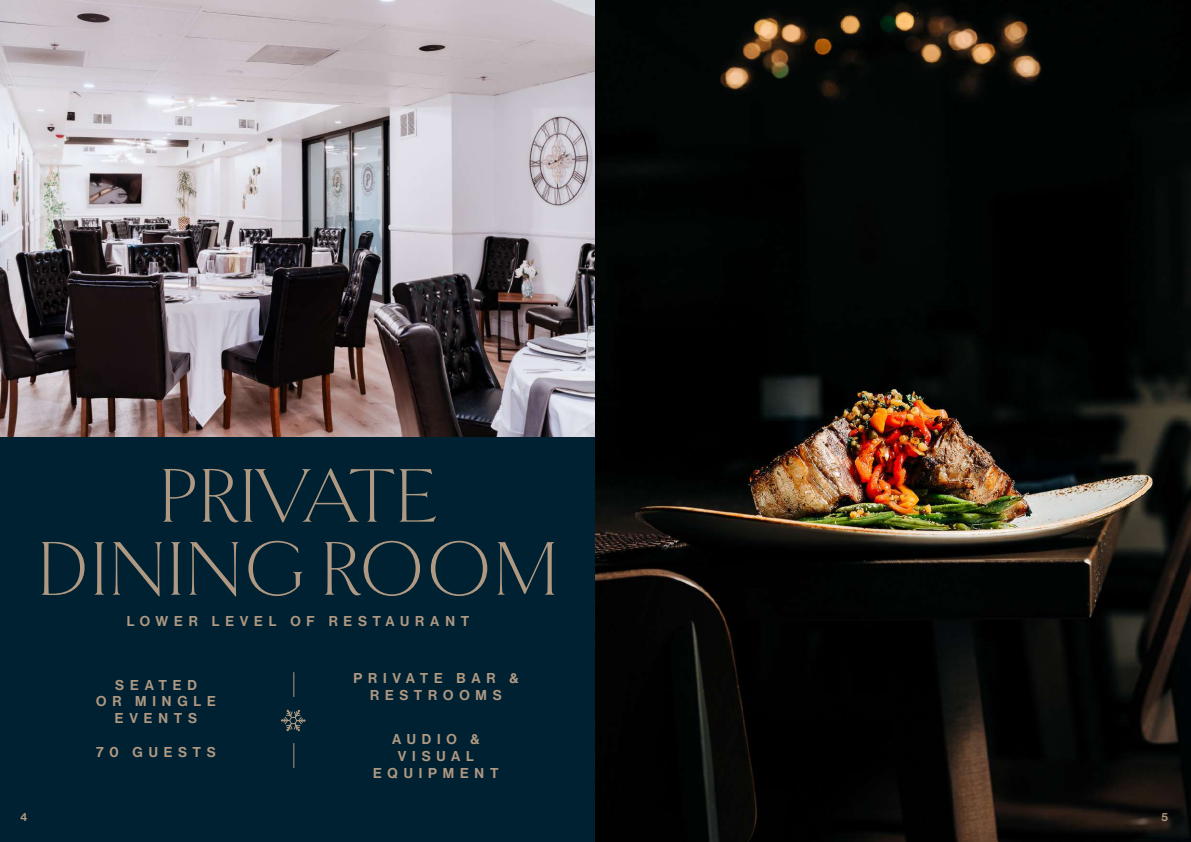
<style>
.page{position:relative;width:1191px;height:842px;background:#fff}
.page>*{position:absolute;margin:0;border:0;box-sizing:border-box;transform-origin:0 0}
.t1{font:300 80px/73px "Goldenbook";letter-spacing:-.025em;color:#af9983;text-align:center}
.t2{font:14px/16.8px "N Haas Grotesk DS Pro 65 Md";letter-spacing:.415em;color:#af9983;text-align:center}
.t3{font:11px "N Haas Grotesk DS Pro 65 Md";color:#af9983}
</style>
<div class="page">
<div style="left:0;top:434px;width:595px;height:408px;background:#002131"></div>
<svg style="left:293px;top:672px;width:1px;height:25px"></svg>
<svg style="left:293px;top:743px;width:1px;height:25px"></svg>
<svg style="left:281px;top:709px;width:25px;height:23px"></svg>
<img style="left:0;top:0;width:595px;height:436px">
<img style="left:595px;top:0;width:596px;height:842px">
<h1 class="t1" style="left:36px;top:460px;width:525px">PRIVATE<br>DINING ROOM</h1>
<p class="t2" style="left:127px;top:613px;width:344px">LOWER LEVEL OF RESTAURANT</p>
<p class="t2" style="left:96px;top:677px;width:121px">SEATED<br>OR MINGLE<br>EVENTS</p>
<p class="t2" style="left:96px;top:744px;width:121px">70 GUESTS</p>
<p class="t2" style="left:353px;top:670px;width:167px">PRIVATE BAR &amp;<br>RESTROOMS</p>
<p class="t2" style="left:373px;top:731px;width:127px">AUDIO &amp;<br>VISUAL<br>EQUIPMENT</p>
<p class="t3" style="left:21px;top:811px;width:8px">4</p>
<p class="t3" style="left:1161px;top:811px;width:8px">5</p>
</div>
